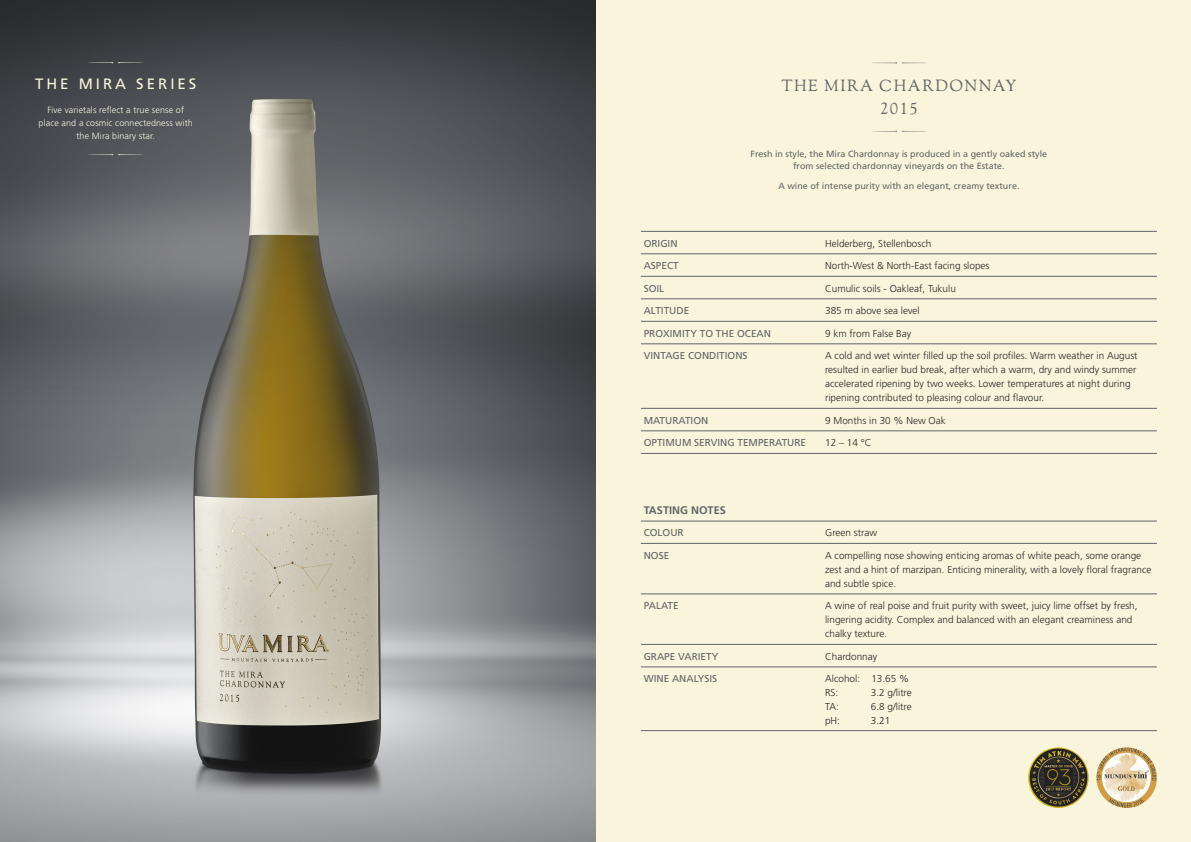
<style>
.page{position:relative;width:1191px;height:842px;background:#fff}
.page>*{position:absolute;margin:0;border:0;box-sizing:border-box;transform-origin:0 0}
.t1{font:16px/22.5px "Goudy St M";letter-spacing:.095em;color:#626467;text-align:center}
.t2{font:15px "Frutiger";letter-spacing:.2em;color:#f8f5dc}
.t3{font:700 11px "Frutiger";color:#626467}
.t4{font:300 10px/14px "Frutiger";color:#272526}
.t5{font:10px "Frutiger";color:#626467}
.t6{font:9px/12px "Frutiger";color:#626467;text-align:center}
.t7{font:300 9px/13px "Frutiger";letter-spacing:.01em;color:#f9f7e5;text-align:center}
</style>
<div class="page">
<div style="left:595px;top:0;width:596px;height:842px;background:#f8f5dc"></div>
<hr style="left:641px;top:231px;width:516px;height:1px;background:#626467">
<hr style="left:641px;top:254px;width:516px;height:1px;background:#626467">
<hr style="left:641px;top:276px;width:516px;height:1px;background:#626467">
<hr style="left:641px;top:299px;width:516px;height:1px;background:#626467">
<hr style="left:641px;top:321px;width:516px;height:1px;background:#626467">
<hr style="left:641px;top:344px;width:516px;height:1px;background:#626467">
<hr style="left:641px;top:408px;width:516px;height:1px;background:#626467">
<hr style="left:641px;top:431px;width:516px;height:1px;background:#626467">
<hr style="left:641px;top:453px;width:516px;height:1px;background:#626467">
<hr style="left:641px;top:521px;width:516px;height:1px;background:#626467">
<hr style="left:641px;top:543px;width:516px;height:1px;background:#626467">
<hr style="left:641px;top:594px;width:516px;height:1px;background:#626467">
<hr style="left:641px;top:644px;width:516px;height:1px;background:#626467">
<hr style="left:641px;top:667px;width:516px;height:1px;background:#626467">
<hr style="left:641px;top:730px;width:516px;height:1px;background:#626467">
<svg style="left:872px;top:131px;width:55px;height:1px"></svg>
<svg style="left:872px;top:62px;width:55px;height:2px"></svg>
<img style="left:0;top:0;width:595px;height:842px">
<svg style="left:88px;top:62px;width:55px;height:1px"></svg>
<svg style="left:88px;top:154px;width:55px;height:1px"></svg>
<img style="left:1096px;top:747px;width:61px;height:61px;border-radius:30px">
<img style="left:1028px;top:747px;width:60px;height:61px;border-radius:30px">
<h2 class="t2" style="left:35px;top:77px;width:163px">THE MIRA SERIES</h2>
<p class="t7" style="left:39px;top:104px;width:156px">Five varietals reflect a true sense of place and a cosmic connectedness with the Mira binary star.</p>
<h1 class="t1" style="left:781px;top:76px;width:237px">THE MIRA CHARDONNAY<br>2015</h1>
<p class="t6" style="left:750px;top:149px;width:298px">Fresh in style, the Mira Chardonnay is produced in a gently oaked style from selected chardonnay vineyards on the Estate.</p>
<p class="t6" style="left:778px;top:181px;width:243px">A wine of intense purity with an elegant, creamy texture.</p>
<p class="t5" style="left:643px;top:239px;width:35px">ORIGIN</p>
<p class="t4" style="left:825px;top:237px;width:108px">Helderberg, Stellenbosch</p>
<p class="t5" style="left:643px;top:261px;width:37px">ASPECT</p>
<p class="t4" style="left:825px;top:259px;width:166px">North-West &amp; North-East facing slopes</p>
<p class="t5" style="left:643px;top:284px;width:22px">SOIL</p>
<p class="t4" style="left:825px;top:282px;width:132px">Cumulic soils - Oakleaf, Tukulu</p>
<p class="t5" style="left:643px;top:306px;width:47px">ALTITUDE</p>
<p class="t4" style="left:825px;top:304px;width:96px">385 m above sea level</p>
<p class="t5" style="left:643px;top:329px;width:129px">PROXIMITY TO THE OCEAN</p>
<p class="t4" style="left:825px;top:327px;width:87px">9 km from False Bay</p>
<p class="t5" style="left:643px;top:351px;width:105px">VINTAGE CONDITIONS</p>
<p class="t4" style="left:825px;top:349px;width:314px">A cold and wet winter filled up the soil profiles. Warm weather in August resulted in earlier bud break, after which a warm, dry and windy summer accelerated ripening by two weeks. Lower temperatures at night during ripening contributed to pleasing colour and flavour.</p>
<p class="t5" style="left:643px;top:416px;width:66px">MATURATION</p>
<p class="t4" style="left:825px;top:414px;width:122px">9 Months in 30 % New Oak</p>
<p class="t5" style="left:643px;top:439px;width:164px">OPTIMUM SERVING TEMPERATURE</p>
<p class="t4" style="left:825px;top:436px;width:48px">12 – 14 °C</p>
<p class="t3" style="left:643px;top:505px;width:84px">TASTING NOTES</p>
<p class="t5" style="left:643px;top:529px;width:41px">COLOUR</p>
<p class="t4" style="left:825px;top:526px;width:54px">Green straw</p>
<p class="t5" style="left:643px;top:551px;width:27px">NOSE</p>
<p class="t4" style="left:825px;top:549px;width:328px">A compelling nose showing enticing aromas of white peach, some orange zest and a hint of marzipan. Enticing minerality, with a lovely floral fragrance and subtle spice.</p>
<p class="t5" style="left:643px;top:602px;width:37px">PALATE</p>
<p class="t4" style="left:825px;top:599px;width:314px">A wine of real poise and fruit purity with sweet, juicy lime offset by fresh, lingering acidity. Complex and balanced with an elegant creaminess and chalky texture.</p>
<p class="t5" style="left:643px;top:652px;width:76px">GRAPE VARIETY</p>
<p class="t4" style="left:825px;top:650px;width:54px">Chardonnay</p>
<p class="t5" style="left:643px;top:675px;width:75px">WINE ANALYSIS</p>
<p class="t4" style="left:825px;top:672px;width:86px">Alcohol: 13.65 %<br>RS:</p>
<p class="t4" style="left:871px;top:686px;width:42px">3.2 g/litre</p>
<p class="t4" style="left:825px;top:700px;width:15px">TA:</p>
<p class="t4" style="left:871px;top:700px;width:42px">6.8 g/litre</p>
<p class="t4" style="left:825px;top:714px;width:17px">pH:</p>
<p class="t4" style="left:871px;top:714px;width:21px">3.21</p>
</div>
